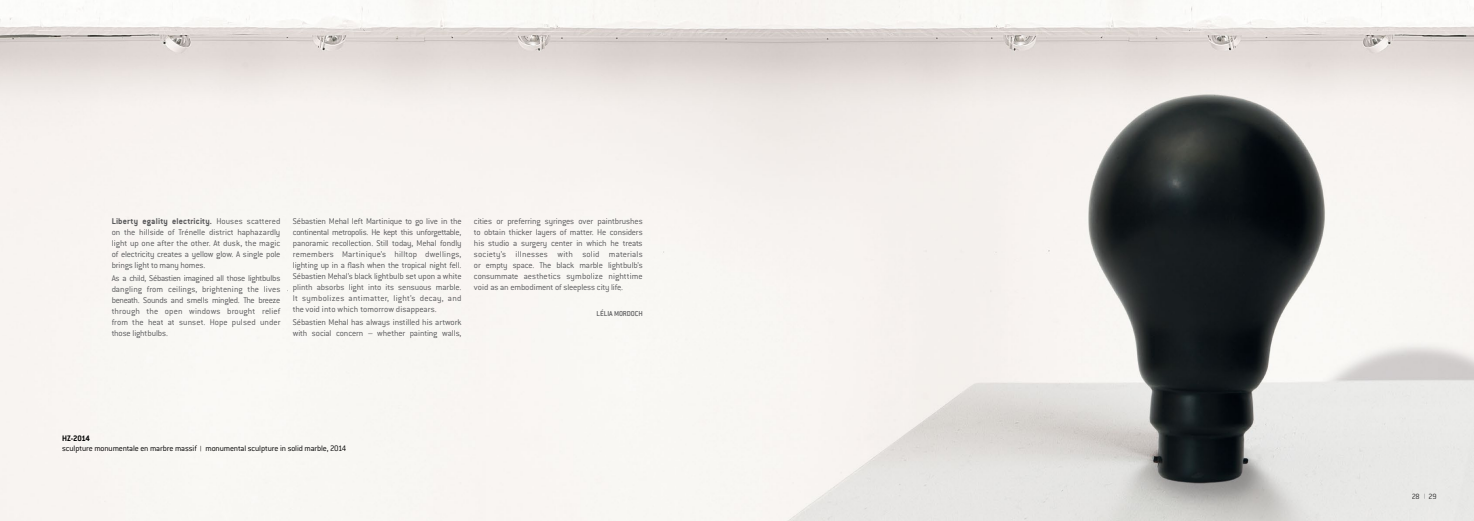
<style>
.page{position:relative;width:1474px;height:521px;background:#fff}
.page>*{position:absolute;margin:0;border:0;box-sizing:border-box;transform-origin:0 0}
.t1{font:300 9.19px/11px "Conduit ITC";color:#58585a;text-align:justify}
.t2{font:300 8.75px "Conduit ITC";letter-spacing:-.015em;color:#000}
.t3{font:700 8.75px "Conduit ITC";letter-spacing:-.03em;color:#000}
.t4{font:300 8.22px "Conduit ITC";color:#000}
.t5{font:500 7.88px "Conduit ITC";color:#58585a}
.s1{font-weight:700}
</style>
<div class="page">
<img style="left:0;top:0;width:1473px;height:521px">
<p class="t1" style="left:112px;top:215px;width:170px"><span class="s1">Liberty egality electricity.</span> Houses scattered on the hillside of Trénelle district haphazardly light up one after the other. At dusk, the magic of electricity creates a yellow glow. A single pole brings light to many homes.</p>
<p class="t1" style="left:112px;top:273px;width:170px">As a child, Sébastien imagined all those lightbulbs dangling from ceilings, brightening the lives beneath. Sounds and smells mingled. The breeze through the open windows brought relief from the heat at sunset. Hope pulsed under those lightbulbs.</p>
<p class="t1" style="left:293px;top:215px;width:170px">Sébastien Mehal left Martinique to go live in the continental metropolis. He kept this unforgettable, panoramic recollection. Still today, Mehal fondly remembers Martinique’s hilltop dwellings, lighting up in a flash when the tropical night fell.<br>Sébastien Mehal’s black lightbulb set upon a white plinth absorbs light into its sensuous marble.<br>It symbolizes antimatter, light’s decay, and the void into which tomorrow disappears.</p>
<p class="t1" style="left:293px;top:317px;width:170px">Sébastien Mehal has always instilled his artwork with social concern – whether painting walls,</p>
<p class="t1" style="left:474px;top:215px;width:170px">cities or preferring syringes over paintbrushes to obtain thicker layers of matter. He considers his studio a surgery center in which he treats society’s illnesses with solid materials or empty space. The black marble lightbulb’s consummate aesthetics symbolize nighttime void as an embodiment of sleepless city life.</p>
<p class="t5" style="left:596px;top:309px;width:48px">LÉLIA MORDOCH</p>
<p class="t3" style="left:62px;top:433px;width:30px">HZ-2014</p>
<p class="t2" style="left:62px;top:444px;width:286px">sculpture monumentale en marbre massif monumental sculpture in solid marble, 2014</p>
<p class="t4" style="left:1411px;top:492px;width:27px">28 29</p>
</div>
